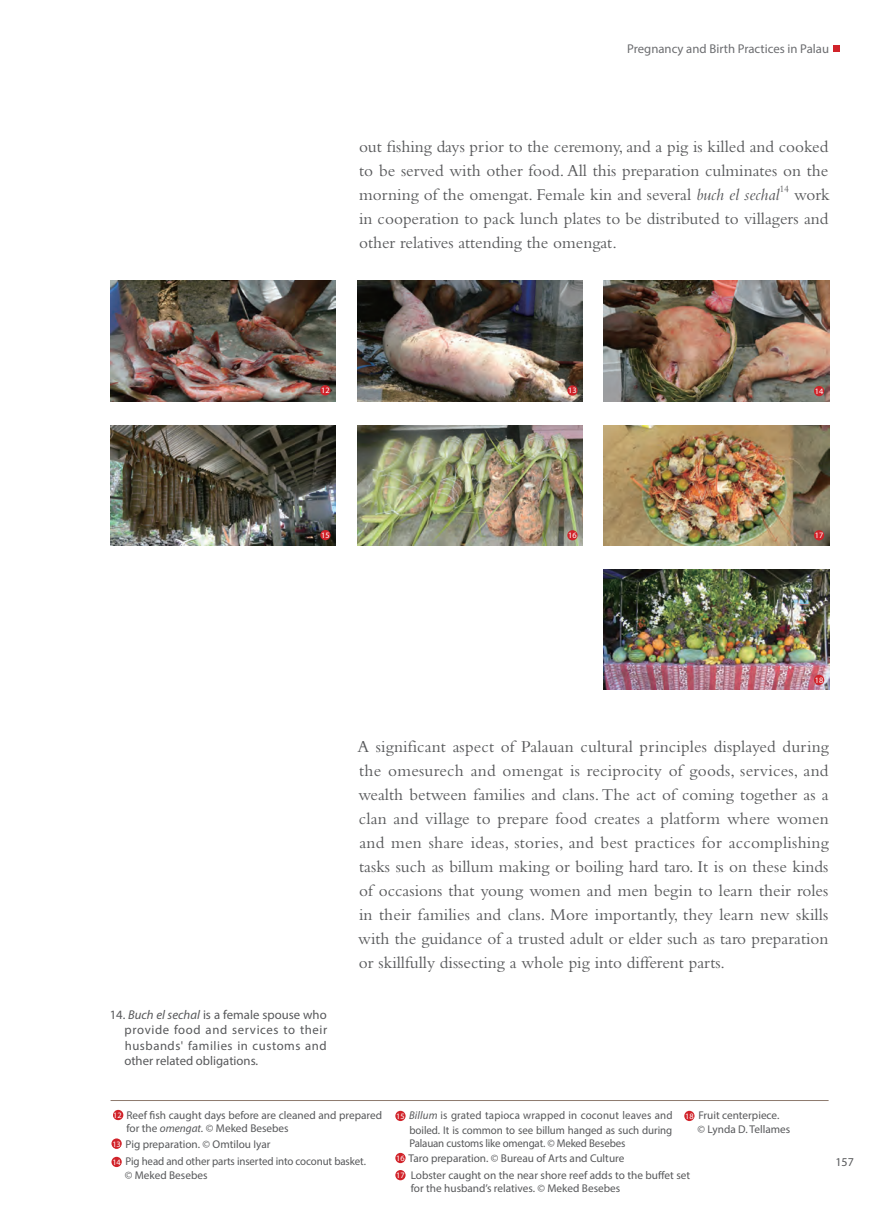
<style>
.page{position:relative;width:893px;height:1212px;background:#fff}
.page>*{position:absolute;margin:0;border:0;box-sizing:border-box;transform-origin:0 0}
.t1{font:17.25px/24px "Bembo";color:#57585a;text-align:justify}
.t2{font:12.75px/15.3px "Myriad Pro";letter-spacing:.02em;color:#57585a;text-align:justify}
.t3{font:12.75px "Myriad Pro";color:#6c6d70}
.t4{font:12px "Myriad Pro";color:#57585a}
.t5{font:11.25px/14px "Myriad Pro";color:#57585a}
.t6{font:10.05px "Bembo";color:#57585a}
.t7{font:8.25px "Myriad Pro";color:#fff}
.s1{font-style:italic}
.s2{font-size:8.25px;color:#fff}
</style>
<div class="page">
<hr style="left:111px;top:1100px;width:718px;height:1px;background:#8e7a6e">
<div style="left:833px;top:46px;width:7px;height:6px;background:#d1232a"></div>
<div style="left:395px;top:1111px;width:11px;height:10px;background:#d1232a;border-radius:50%"></div>
<div style="left:395px;top:1153px;width:11px;height:10px;background:#d23037;border-radius:50%"></div>
<div style="left:396px;top:1154px;width:9px;height:8px;background:#d1232a;border-radius:50%"></div>
<svg style="left:395px;top:1170px;width:11px;height:10px"></svg>
<div style="left:396px;top:1171px;width:9px;height:8px;background:#d1232a;border-radius:50%"></div>
<div style="left:684px;top:1111px;width:10px;height:10px;background:#d1232a;border-radius:50%"></div>
<svg style="left:113px;top:1110px;width:10px;height:10px"></svg>
<svg style="left:111px;top:1138px;width:11px;height:11px"></svg>
<div style="left:113px;top:1111px;width:9px;height:8px;background:#d1232a;border-radius:50%"></div>
<div style="left:112px;top:1140px;width:9px;height:9px;background:#d1232a;border-radius:50%"></div>
<svg style="left:111px;top:1157px;width:11px;height:10px"></svg>
<div style="left:112px;top:1158px;width:9px;height:8px;background:#d1232a;border-radius:50%"></div>
<img style="left:604px;top:281px;width:225px;height:120px">
<img style="left:604px;top:425px;width:225px;height:120px">
<img style="left:357px;top:281px;width:226px;height:120px">
<img style="left:357px;top:425px;width:226px;height:120px">
<img style="left:111px;top:281px;width:225px;height:120px">
<img style="left:111px;top:425px;width:225px;height:120px">
<img style="left:604px;top:569px;width:225px;height:121px">
<div style="left:320px;top:385px;width:11px;height:10px;background:#d1232a;border-radius:50%"></div>
<div style="left:567px;top:385px;width:11px;height:11px;background:#d1232a;border-radius:50%"></div>
<div style="left:814px;top:386px;width:10px;height:10px;background:#d1232a;border-radius:50%"></div>
<div style="left:320px;top:530px;width:11px;height:10px;background:#d1232a;border-radius:50%"></div>
<div style="left:567px;top:530px;width:11px;height:10px;background:#d1232a;border-radius:50%"></div>
<div style="left:814px;top:530px;width:10px;height:10px;background:#d1232a;border-radius:50%"></div>
<div style="left:814px;top:675px;width:10px;height:10px;background:#d1232a;border-radius:50%"></div>
<p class="t3" style="left:627px;top:41px;width:203px">Pregnancy and Birth Practices in Palau</p>
<p class="t1" style="left:359px;top:134px;width:471px">out fishing days prior to the ceremony, and a pig is killed and cooked to be served with other food. All this preparation culminates on the morning of the omengat. Female kin and several <span class="s1">buch el sechal</span></p>
<p class="t6" style="left:779px;top:183px;width:11px">14</p>
<p class="t1" style="left:359px;top:182px;width:472px;text-indent:435px">work in cooperation to pack lunch plates to be distributed to villagers and other relatives attending the omengat.</p>
<p class="t7" style="left:321px;top:385px;width:10px">12</p>
<p class="t7" style="left:568px;top:385px;width:10px">13</p>
<p class="t7" style="left:815px;top:386px;width:10px">14</p>
<p class="t7" style="left:321px;top:530px;width:10px">15</p>
<p class="t7" style="left:568px;top:530px;width:10px">16</p>
<p class="t7" style="left:815px;top:530px;width:10px">17</p>
<p class="t7" style="left:815px;top:675px;width:10px">18</p>
<p class="t2" style="left:124px;top:1007px;width:204px;text-indent:-15px">14. <span class="s1">Buch el sechal</span> is a female spouse who provide food and services to their husbands' families in customs and other related obligations.</p>
<p class="t1" style="left:357px;top:734px;width:473px">A significant aspect of Palauan cultural principles displayed during the omesurech and omengat is reciprocity of goods, services, and wealth between families and clans. The act of coming together as a clan and village to prepare food creates a platform where women and men share ideas, stories, and best practices for accomplishing tasks such as billum making or boiling hard taro. It is on these kinds of occasions that young women and men begin to learn their roles in their families and clans. More importantly, they learn new skills with the guidance of a trusted adult or elder such as taro preparation or skillfully dissecting a whole pig into different parts.</p>
<p class="t5" style="left:126px;top:1108px;width:257px">Reef fish caught days before are cleaned and prepared</p>
<p class="t7" style="left:685px;top:1111px;width:10px">18</p>
<p class="t5" style="left:126px;top:1121px;width:164px">for the <span class="s1">omengat.</span> © Meked Besebes</p>
<p class="t5" style="left:409px;top:1108px;width:265px;text-align:justify"><span class="s1">Billum</span> is grated tapioca wrapped in coconut leaves and boiled. It is common to see billum hanged as such during Palauan customs like omengat. © Meked Besebes</p>
<p class="t5" style="left:411px;top:1149px;width:281px;line-height:16.6px;text-indent:-15px"><span class="s2">16</span> Taro preparation. © Bureau of Arts and Culture<br>Lobster caught on the near shore reef adds to the buffet set</p>
<p class="t5" style="left:411px;top:1181px;width:211px">for the husband’s relatives. © Meked Besebes</p>
<p class="t5" style="left:697px;top:1108px;width:94px;line-height:13.5px">Fruit centerpiece.<br>© Lynda D. Tellames</p>
<p class="t7" style="left:113px;top:1110px;width:10px">12</p>
<p class="t5" style="left:126px;top:1135px;width:242px;line-height:17.4px;text-indent:-13px"><span class="s2">13</span> Pig preparation. © Omtilou Iyar<br>Pig head and other parts inserted into coconut basket.</p>
<p class="t5" style="left:125px;top:1168px;width:84px">© Meked Besebes</p>
<p class="t7" style="left:396px;top:1111px;width:10px">15</p>
<p class="t7" style="left:112px;top:1157px;width:10px">14</p>
<p class="t7" style="left:396px;top:1170px;width:10px">17</p>
<p class="t4" style="left:835px;top:1154px;width:20px">157</p>
</div>
